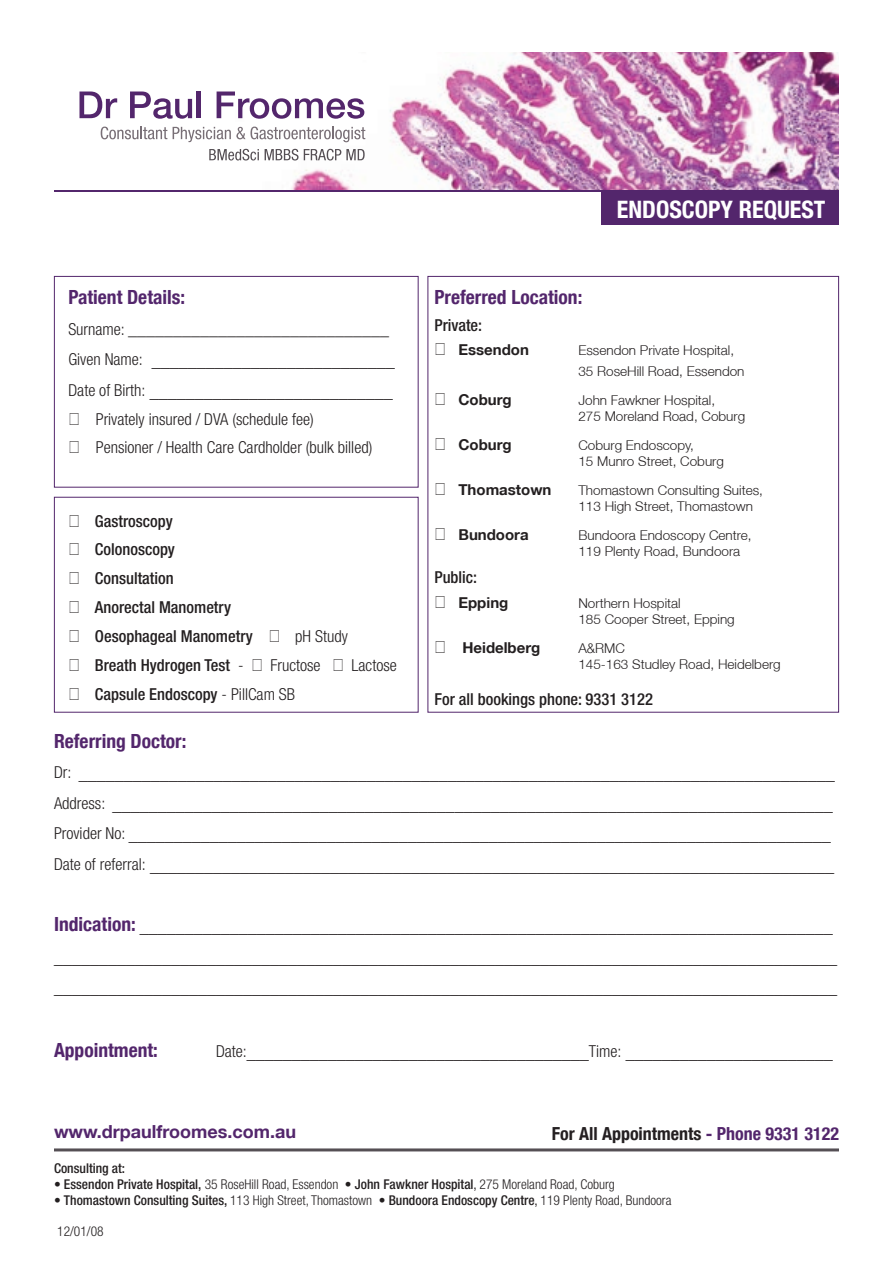
<style>
.page{position:relative;width:893px;height:1263px;background:#fff}
.page>*{position:absolute;margin:0;border:0;box-sizing:border-box;transform-origin:0 0}
.t1{font:700 condensed 24px "Helvetica Neue LT Com";color:#fff}
.t2{font:700 condensed 19.5px "Helvetica Neue LT Com";color:#53266c}
.t3{font:18px "Times New Roman";color:#231f20}
.t4{font:300 18px "Helvetica Neue LT";color:#231f20}
.t5{font:700 condensed 18px "Helvetica Neue LT Com";color:#241f21}
.t6{font:700 18px "Helvetica Neue LT";color:#53266c}
.t7{font:500 condensed 16.5px "Helvetica Neue LT Pro";color:#231f20}
.t8{font:300 condensed 16.5px "Helvetica Neue LT Pro";color:#231f20}
.t9{font:700 15px "Helvetica Neue LT";color:#231f20}
.t10{font:300 13.5px "Helvetica Neue LT";color:#231f20}
.t11{font:500 condensed 13.5px "Helvetica Neue LT Pro";color:#231f20}
.t12{font:300 condensed 13.5px "Helvetica Neue LT Pro";color:#231f20}
.s1{font-family:"Helvetica Neue LT Pro";font-stretch:condensed;font-size:16.5px}
.s2{font-family:"Helvetica Neue LT Pro";font-weight:300;font-stretch:condensed;font-size:16.5px}
.s3{font-weight:300}
.s4{font-family:"Helvetica Neue LT Com";font-weight:700;font-stretch:condensed;font-size:19.5px;color:#53266c}
.s5{color:#53266c}
.s6{font-weight:400}
.s7{font-weight:500}
</style>
<div class="page">
<div style="left:54px;top:276px;width:364px;height:212px;border:1px solid #53266c"></div>
<img style="left:79px;top:53px;width:760px;height:137px">
<div style="left:601px;top:192px;width:238px;height:32px;background:#53266c"></div>
<hr style="left:54px;top:190px;width:785px;height:2px;background:#53266c">
<hr style="left:54px;top:1148px;width:785px;height:3px;background:#554f54">
<svg style="left:80px;top:92px;width:37px;height:26px"></svg>
<svg style="left:130px;top:92px;width:62px;height:27px"></svg>
<hr style="left:197px;top:92px;width:4px;height:26px;background:#53266c">
<svg style="left:217px;top:92px;width:147px;height:27px"></svg>
<svg style="left:209px;top:149px;width:50px;height:12px"></svg>
<svg style="left:265px;top:149px;width:100px;height:12px"></svg>
<svg style="left:101px;top:127px;width:66px;height:12px"></svg>
<svg style="left:173px;top:127px;width:192px;height:15px"></svg>
<div style="left:54px;top:497px;width:364px;height:216px;border:1px solid #53266c"></div>
<p class="t1" style="left:617px;top:195px;width:210px">ENDOSCOPY REQUEST</p>
<p class="t2" style="left:434px;top:285px;width:149px">Preferred Location:</p>
<p class="t7" style="left:434px;top:315px;width:49px">Private:</p>
<p class="t9" style="left:458px;top:341px;width:72px">Essendon</p>
<p class="t10" style="left:578px;top:342px;width:157px">Essendon Private Hospital,</p>
<p class="t10" style="left:578px;top:363px;width:168px">35 RoseHill Road, Essendon</p>
<p class="t9" style="left:458px;top:390px;width:55px">Coburg</p>
<p class="t10" style="left:578px;top:392px;width:138px">John Fawkner Hospital,</p>
<p class="t10" style="left:578px;top:408px;width:168px">275 Moreland Road, Coburg</p>
<p class="t9" style="left:458px;top:435px;width:55px">Coburg</p>
<p class="t10" style="left:578px;top:437px;width:117px">Coburg Endoscopy,</p>
<p class="t10" style="left:578px;top:453px;width:147px">15 Munro Street, Coburg</p>
<p class="t9" style="left:458px;top:480px;width:95px">Thomastown</p>
<p class="t10" style="left:578px;top:482px;width:186px">Thomastown Consulting Suites,</p>
<p class="t10" style="left:578px;top:498px;width:176px">113 High Street, Thomastown</p>
<p class="t9" style="left:458px;top:525px;width:72px">Bundoora</p>
<p class="t10" style="left:578px;top:527px;width:175px">Bundoora Endoscopy Centre,</p>
<p class="t10" style="left:578px;top:543px;width:163px">119 Plenty Road, Bundoora</p>
<p class="t7" style="left:434px;top:568px;width:44px">Public:</p>
<p class="t9" style="left:458px;top:593px;width:51px">Epping</p>
<p class="t10" style="left:578px;top:595px;width:104px">Northern Hospital</p>
<p class="t10" style="left:578px;top:611px;width:158px">185 Cooper Street, Epping</p>
<p class="t9" style="left:462px;top:638px;width:80px">Heidelberg</p>
<p class="t10" style="left:578px;top:640px;width:48px">A&amp;RMC</p>
<p class="t10" style="left:578px;top:656px;width:204px">145-163 Studley Road, Heidelberg</p>
<p class="t7" style="left:434px;top:689px;width:220px">For all bookings phone: 9331 3122</p>
<p class="t2" style="left:68px;top:285px;width:118px">Patient Details:</p>
<p class="t4" style="left:68px;top:317px;width:322px"><span class="s1">Surname:</span> _____________________________</p>
<p class="t3" style="left:68px;top:347px;width:328px"><span class="s2">Given Name:</span> ___________________________</p>
<p class="t3" style="left:68px;top:378px;width:326px"><span class="s2">Date of Birth:</span> ___________________________</p>
<p class="t8" style="left:96px;top:409px;width:220px">Privately insured / DVA (schedule fee)</p>
<p class="t8" style="left:96px;top:438px;width:278px">Pensioner / Health Care Cardholder (bulk billed)</p>
<p class="t7" style="left:95px;top:511px;width:79px">Gastroscopy</p>
<p class="t7" style="left:95px;top:540px;width:81px">Colonoscopy</p>
<p class="t7" style="left:95px;top:569px;width:80px">Consultation</p>
<p class="t7" style="left:95px;top:597px;width:138px">Anorectal Manometry</p>
<p class="t7" style="left:95px;top:626px;width:159px">Oesophageal Manometry</p>
<p class="t8" style="left:295px;top:627px;width:54px">pH Study</p>
<p class="t7" style="left:95px;top:655px;width:150px">Breath Hydrogen Test <span class="s3">-</span></p>
<p class="t8" style="left:271px;top:655px;width:52px">Fructose</p>
<p class="t8" style="left:352px;top:655px;width:47px">Lactose</p>
<p class="t7" style="left:95px;top:684px;width:202px">Capsule Endoscopy <span class="s3">- PillCam SB</span></p>
<p class="t2" style="left:54px;top:729px;width:134px">Referring Doctor:</p>
<p class="t3" style="left:54px;top:760px;width:782px"><span class="s2">Dr:</span> ____________________________________________________________________________________</p>
<p class="t3" style="left:54px;top:790px;width:780px"><span class="s2">Address:</span> ________________________________________________________________________________</p>
<p class="t3" style="left:54px;top:821px;width:778px"><span class="s2">Provider No:</span> ______________________________________________________________________________</p>
<p class="t3" style="left:54px;top:852px;width:782px"><span class="s2">Date of referral:</span> ____________________________________________________________________________</p>
<p class="t3" style="left:54px;top:913px;width:780px"><span class="s4">Indication:</span> _____________________________________________________________________________</p>
<p class="t3" style="left:54px;top:943px;width:784px">_______________________________________________________________________________________</p>
<p class="t3" style="left:54px;top:974px;width:784px">_______________________________________________________________________________________</p>
<p class="t2" style="left:54px;top:1038px;width:105px">Appointment:</p>
<p class="t3" style="left:216px;top:1039px;width:618px"><span class="s2">Date:</span>______________________________________<span class="s2">Time:</span> _______________________</p>
<p class="t6" style="left:54px;top:1120px;width:244px">www.drpaulfroomes.com.au</p>
<p class="t5" style="left:552px;top:1122px;width:289px">For All Appointments <span class="s5">- Phone 9331 3122</span></p>
<p class="t11" style="left:54px;top:1160px;width:73px">Consulting at:</p>
<p class="t12" style="left:54px;top:1176px;width:562px"><span class="s6">•</span> <span class="s7">Essendon Private Hospital,</span> 35 RoseHill Road, Essendon <span class="s6">•</span> <span class="s7">John Fawkner Hospital</span><span class="s6">,</span> 275 Moreland Road, Coburg</p>
<p class="t11" style="left:54px;top:1192px;width:619px"><span class="s6">•</span> Thomastown Consulting Suites, <span class="s3">113 High Street, Thomastown</span> <span class="s6">•</span> Bundoora Endoscopy Centre<span class="s6">,</span> <span class="s3">119 Plenty Road, Bundoora</span></p>
<p class="t12" style="left:57px;top:1223px;width:48px">12/01/08</p>
</div>
